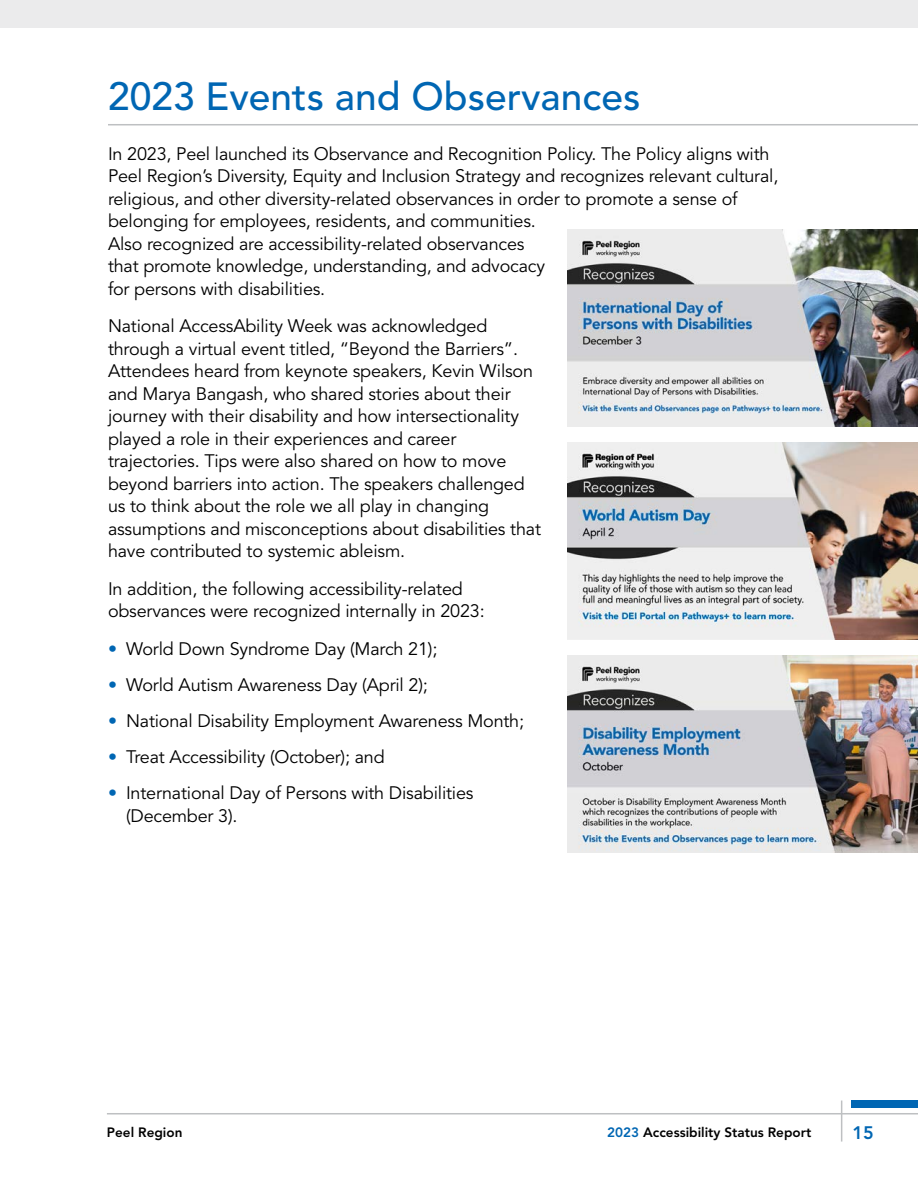
<style>
.page{position:relative;width:918px;height:1188px;background:#fff}
.page>*{position:absolute;margin:0;border:0;box-sizing:border-box;transform-origin:0 0}
.t1{font:500 39px "Avenir LT Std";color:#0066b3}
.t2{font:18px/22.5px "Avenir LT Std";letter-spacing:-.01em;color:#000}
.t3{font:800 18px "Avenir LT Std";color:#0066b3}
.t4{font:800 13.5px "Avenir LT Std";color:#000}
.s1{font-weight:900;color:#0066b3}
.s2{color:#0066b3}
</style>
<div class="page">
<hr style="left:107px;top:1113px;width:811px;height:1px;background:#bec0c2">
<hr style="left:841px;top:1101px;width:1px;height:41px;background:#bec0c2">
<div style="left:852px;top:1101px;width:66px;height:7px;background:#0066b3"></div>
<div style="left:0;top:0;width:918px;height:28px;background:#ebebec"></div>
<hr style="left:108px;top:124px;width:810px;height:1px;background:#bec0c2">
<img style="left:567px;top:230px;width:351px;height:197px">
<img style="left:567px;top:655px;width:351px;height:197px">
<img style="left:567px;top:442px;width:351px;height:198px">
<h2 class="t1" style="left:108px;top:74px;width:534px">2023 Events and Observances</h2>
<p class="t2" style="left:108px;top:143px;width:672px">In 2023, Peel launched its Observance and Recognition Policy. The Policy aligns with Peel Region’s Diversity, Equity and Inclusion Strategy and recognizes relevant cultural, religious, and other diversity-related observances in order to promote a sense of belonging for employees, residents, and communities.<br>Also recognized are accessibility-related observances<br>that promote knowledge, understanding, and advocacy<br>for persons with disabilities.</p>
<p class="t2" style="left:108px;top:316px;width:435px">National AccessAbility Week was acknowledged through a virtual event titled, “Beyond the Barriers”.<br>Attendees heard from keynote speakers, Kevin Wilson and Marya Bangash, who shared stories about their journey with their disability and how intersectionality played a role in their experiences and career trajectories. Tips were also shared on how to move beyond barriers into action. The speakers challenged us to think about the role we all play in changing assumptions and misconceptions about disabilities that have contributed to systemic ableism.</p>
<p class="t2" style="left:108px;top:578px;width:378px">In addition, the following accessibility-related observances were recognized internally in 2023:</p>
<p class="t2" style="left:108px;top:638px;width:331px"><span class="s1">•</span> World Down Syndrome Day (March 21);</p>
<p class="t2" style="left:108px;top:674px;width:321px"><span class="s1">•</span> World Autism Awareness Day (April 2);</p>
<p class="t2" style="left:108px;top:710px;width:418px"><span class="s1">•</span> National Disability Employment Awareness Month;</p>
<p class="t2" style="left:108px;top:746px;width:278px"><span class="s1">•</span> Treat Accessibility (October); and</p>
<p class="t2" style="left:126px;top:782px;width:349px;text-indent:-18px"><span class="s1">•</span> International Day of Persons with Disabilities (December 3).</p>
<p class="t4" style="left:107px;top:1124px;width:77px">Peel Region</p>
<p class="t4" style="left:607px;top:1124px;width:206px"><span class="s2">2023</span> Accessibility Status Report</p>
<p class="t3" style="left:853px;top:1122px;width:23px">15</p>
</div>
